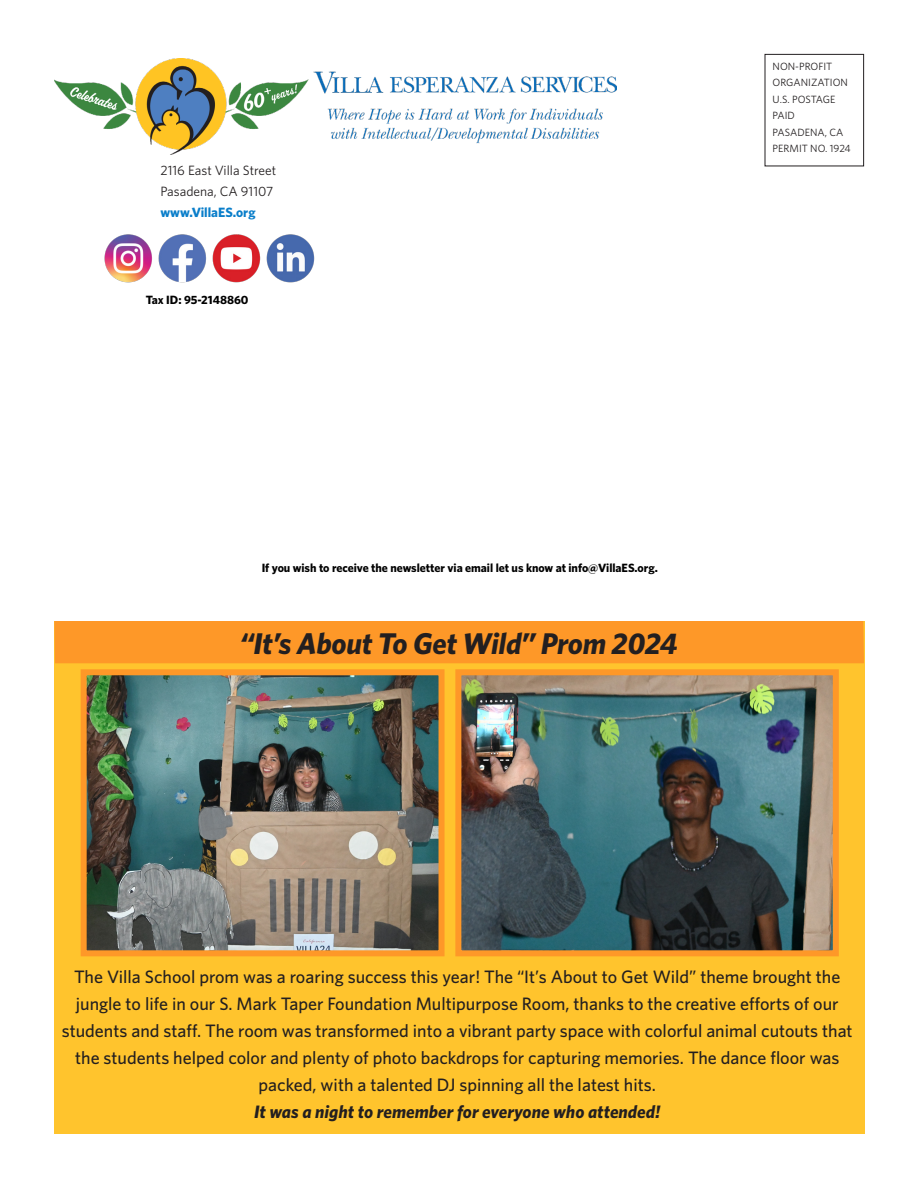
<style>
.page{position:relative;width:918px;height:1188px;background:#fff}
.page>*{position:absolute;margin:0;border:0;box-sizing:border-box;transform-origin:0 0}
.t1{font:italic 700 30px "Whitney";letter-spacing:-.01em;color:#231f20}
.t2{font:500 18px/27px "Whitney";color:#231f20;text-align:center}
.t3{font:italic 700 18px "Whitney";color:#231f20}
.t4{font:13.5px "Whitney";color:#231f20}
.t5{font:700 13.5px "Whitney";color:#0a7eca}
.t6{font:700 12px "Whitney";letter-spacing:-.005em;color:#000}
.t7{font:10.5px "Whitney";color:#231f20}
</style>
<div class="page">
<img style="left:104px;top:234px;width:211px;height:49px">
<div style="left:54px;top:621px;width:811px;height:513px;background:#ffc42d"></div>
<img style="left:54px;top:58px;width:563px;height:97px">
<div style="left:765px;top:54px;width:99px;height:112px;border:1px solid #231f20"></div>
<img style="left:462px;top:676px;width:370px;height:273px">
<div style="left:455px;top:669px;width:384px;height:287px;border:6px solid #fe9828"></div>
<div style="left:54px;top:621px;width:810px;height:42px;background:#fe9828"></div>
<img style="left:88px;top:676px;width:350px;height:273px">
<div style="left:81px;top:669px;width:364px;height:287px;border:6px solid #fe9828"></div>
<p class="t4" style="left:160px;top:161px;width:117px">2116 East Villa Street</p>
<p class="t4" style="left:160px;top:182px;width:114px">Pasadena, CA 91107</p>
<p class="t5" style="left:160px;top:203px;width:97px">www.VillaES.org</p>
<p class="t6" style="left:146px;top:291px;width:104px">Tax ID: 95-2148860</p>
<p class="t7" style="left:773px;top:59px;width:61px">NON-PROFIT</p>
<p class="t7" style="left:773px;top:75px;width:77px">ORGANIZATION</p>
<p class="t7" style="left:773px;top:92px;width:64px">U.S. POSTAGE</p>
<p class="t7" style="left:773px;top:108px;width:24px">PAID</p>
<p class="t7" style="left:773px;top:125px;width:72px">PASADENA, CA</p>
<p class="t7" style="left:773px;top:141px;width:80px">PERMIT NO. 1924</p>
<p class="t6" style="left:262px;top:560px;width:398px">If you wish to receive the newsletter via email let us know at info@VillaES.org.</p>
<p class="t1" style="left:240px;top:623px;width:439px">“It’s About To Get Wild” Prom 2024</p>
<p class="t2" style="left:74px;top:963px;width:768px">The Villa School prom was a roaring success this year! The “It’s About to Get Wild” theme brought the</p>
<p class="t2" style="left:62px;top:990px;width:792px">jungle to life in our S. Mark Taper Foundation Multipurpose Room, thanks to the creative efforts of our students and staff. The room was transformed into a vibrant party space with colorful animal cutouts that the students helped color and plenty of photo backdrops for capturing memories. The dance floor was packed, with a talented DJ spinning all the latest hits.</p>
<p class="t3" style="left:254px;top:1100px;width:408px">It was a night to remember for everyone who attended!</p>
</div>
